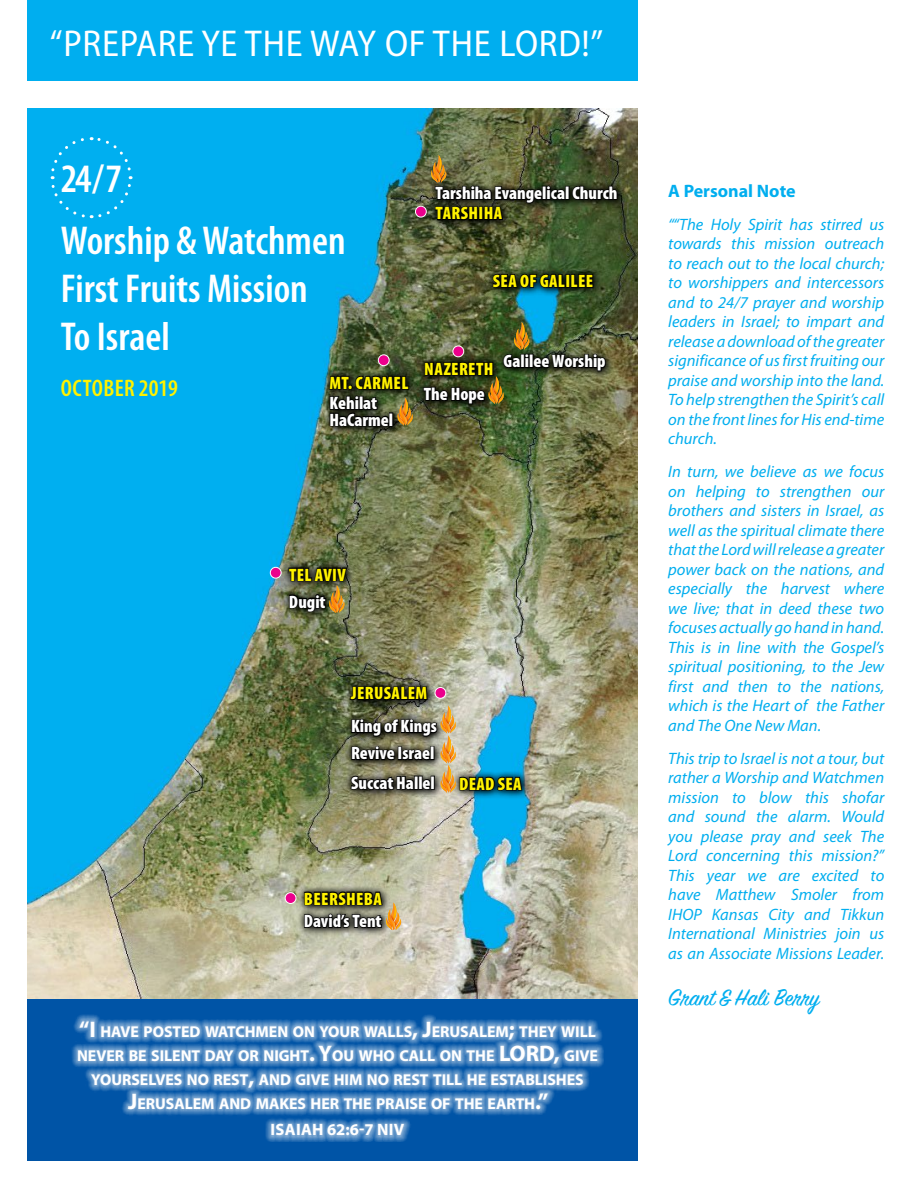
<style>
.page{position:relative;width:918px;height:1188px;background:#fff}
.page>*{position:absolute;margin:0;border:0;box-sizing:border-box;transform-origin:0 0}
.t1{font:600 condensed 40.5px/61.5px "Myriad Pro";color:#fff}
.t2{font:semi-condensed 37.5px "Myriad Pro";letter-spacing:.02em;color:#fff}
.t3{font:25.5px "Sign Painter House Script";color:#00aeef}
.t4{font:600 condensed 24px "Myriad Pro";letter-spacing:.02em;color:#fff200}
.t5{font:900 condensed 18px/29.5px "Myriad Pro";color:#fff}
.t6{font:900 condensed 18px "Myriad Pro";letter-spacing:.02em;color:#fff200}
.t7{font:700 18px "Myriad Pro";color:#00aeef}
.t8{font:italic 16.5px/19.5px "Myriad Pro";color:#00aeef;text-align:justify}
.t9{font:700 16.5px "Myriad Pro";letter-spacing:.02em;color:#fff}
.t10{font:700 15.75px/24px "Myriad Pro";color:#fff}
.s1{font-size:22.5px}
</style>
<div class="page">
<img style="left:27px;top:108px;width:610px;height:891px">
<div style="left:27px;top:0;width:610px;height:81px;background:#00aeef"></div>
<div style="left:27px;top:999px;width:610px;height:162px;background:#0054a6"></div>
<svg style="left:72px;top:1014px;width:532px;height:128px"></svg>
<svg style="left:487px;top:268px;width:116px;height:29px"></svg>
<div style="left:487px;top:267px;width:112px;height:26px;background:#000;opacity:.7"></div>
<svg style="left:491px;top:256px;width:103px;height:33px;background:#293a21"></svg>
<svg style="left:618px;top:180px;width:10px;height:33px"></svg>
<div style="left:429px;top:180px;width:194px;height:29px;background:#000;opacity:.7"></div>
<div style="left:345px;top:680px;width:88px;height:26px;background:#000;opacity:.7"></div>
<svg style="left:607px;top:349px;width:9px;height:33px"></svg>
<div style="left:497px;top:348px;width:115px;height:29px;background:#000;opacity:.7"></div>
<div style="left:298px;top:885px;width:90px;height:26px;background:#000;opacity:.7"></div>
<div style="left:345px;top:713px;width:98px;height:30px;background:#000;opacity:.7"></div>
<svg style="left:454px;top:771px;width:78px;height:29px"></svg>
<div style="left:453px;top:770px;width:75px;height:26px;background:#000;opacity:.7"></div>
<div style="left:345px;top:740px;width:95px;height:26px;background:#000;opacity:.7"></div>
<svg style="left:345px;top:793px;width:100px;height:6px"></svg>
<div style="left:345px;top:770px;width:96px;height:25px;background:#000;opacity:.7"></div>
<div style="left:298px;top:908px;width:90px;height:26px;background:#000;opacity:.7"></div>
<svg style="left:413px;top:370px;width:6px;height:29px"></svg>
<div style="left:324px;top:369px;width:91px;height:26px;background:#000;opacity:.7"></div>
<div style="left:323px;top:390px;width:76px;height:42px;background:#000;opacity:.7"></div>
<svg style="left:418px;top:410px;width:77px;height:5px"></svg>
<div style="left:417px;top:381px;width:74px;height:29px;background:#000;opacity:.7"></div>
<svg style="left:429px;top:224px;width:84px;height:6px"></svg>
<div style="left:429px;top:200px;width:80px;height:26px;background:#000;opacity:.7"></div>
<svg style="left:283px;top:561px;width:74px;height:30px"></svg>
<div style="left:283px;top:561px;width:69px;height:26px;background:#000;opacity:.7"></div>
<div style="left:419px;top:355px;width:80px;height:26px;background:#000;opacity:.7"></div>
<svg style="left:284px;top:588px;width:52px;height:34px"></svg>
<div style="left:283px;top:589px;width:49px;height:29px;background:#000;opacity:.7"></div>
<div style="left:49px;top:136px;width:84px;height:84px;background:#00aff0"></div>
<div style="left:285px;top:893px;width:11px;height:11px;background:#ec008c;border-radius:50%"></div>
<div style="left:285px;top:892px;width:11px;height:12px;border:1px solid #fff;border-radius:50%"></div>
<div style="left:415px;top:206px;width:11px;height:11px;background:#ec008c;border-radius:50%"></div>
<div style="left:415px;top:206px;width:12px;height:11px;border:1px solid #fff;border-radius:50%"></div>
<div style="left:270px;top:567px;width:11px;height:11px;background:#ec008c;border-radius:50%"></div>
<div style="left:270px;top:567px;width:12px;height:12px;border:1px solid #fff;border-radius:50%"></div>
<svg style="left:431px;top:155px;width:187px;height:69px;background:#3e4426"></svg>
<svg style="left:328px;top:326px;width:85px;height:119px;background:#40482e"></svg>
<img style="left:423px;top:322px;width:184px;height:91px">
<img style="left:288px;top:550px;width:60px;height:68px">
<img style="left:349px;top:637px;width:174px;height:156px">
<svg style="left:303px;top:874px;width:98px;height:78px;background:#84826d"></svg>
<h2 class="t2" style="left:50px;top:23px;width:555px">“PREPARE YE THE WAY OF THE LORD!”</h2>
<h1 class="t1" style="left:61px;top:149px;width:286px">24/7<br>Worship &amp; Watchmen</h1>
<h1 class="t1" style="left:61px;top:265px;width:249px;line-height:48px">First Fruits Mission<br>To Israel</h1>
<h3 class="t4" style="left:61px;top:375px;width:119px">OCTOBER 2019</h3>
<p class="t6" style="left:330px;top:373px;width:80px">MT. CARMEL</p>
<p class="t5" style="left:329px;top:395px;width:65px;line-height:16.5px">Kehilat<br>HaCarmel</p>
<p class="t5" style="left:435px;top:179px;width:183px">Tarshiha Evangelical Church</p>
<p class="t6" style="left:436px;top:203px;width:68px">TARSHIHA</p>
<p class="t6" style="left:493px;top:271px;width:102px">SEA OF GALILEE</p>
<p class="t6" style="left:424px;top:359px;width:71px">NAZERETH</p>
<p class="t5" style="left:424px;top:380px;width:63px">The Hope</p>
<p class="t5" style="left:504px;top:347px;width:104px">Galilee Worship</p>
<p class="t6" style="left:289px;top:564px;width:58px">TEL AVIV</p>
<p class="t5" style="left:289px;top:587px;width:38px">Dugit</p>
<p class="t6" style="left:351px;top:683px;width:78px">JERUSALEM</p>
<p class="t5" style="left:351px;top:712px;width:87px">King of Kings</p>
<p class="t5" style="left:351px;top:739px;width:85px">Revive Israel<br>Succat Hallel</p>
<p class="t6" style="left:459px;top:774px;width:64px">DEAD SEA</p>
<p class="t6" style="left:304px;top:888px;width:79px">BEERSHEBA</p>
<p class="t5" style="left:304px;top:907px;width:79px">David’s Tent</p>
<p class="t10" style="left:77px;top:1020px;width:520px"><span class="s1">“I</span> HAVE POSTED WATCHMEN ON YOUR WALLS<span class="s1">, J</span>ERUSALEM<span class="s1">;</span> THEY WILL<br>NEVER BE SILENT DAY OR NIGHT<span class="s1">. Y</span>OU WHO CALL ON THE <span class="s1">LORD</span></p>
<p class="t10" style="left:554px;top:1044px;width:46px"><span class="s1">,</span> GIVE</p>
<p class="t10" style="left:91px;top:1068px;width:494px">YOURSELVES NO REST<span class="s1">,</span> AND GIVE HIM NO REST TILL HE ESTABLISHES</p>
<p class="t10" style="left:128px;top:1092px;width:422px"><span class="s1">J</span>ERUSALEM AND MAKES HER THE PRAISE OF THE EARTH<span class="s1">.”</span></p>
<p class="t9" style="left:271px;top:1121px;width:135px">ISAIAH 62:6-7 NIV</p>
<p class="t7" style="left:668px;top:181px;width:129px">A Personal Note</p>
<p class="t8" style="left:668px;top:215px;width:218px">““The Holy Spirit has stirred us towards this mission outreach to reach out to the local church; to worshippers and intercessors and to 24/7 prayer and worship leaders in Israel; to impart and release a download of the greater significance of us first fruiting our praise and worship into the land.<br>To help strengthen the Spirit’s call on the front lines for His end-time church.</p>
<p class="t8" style="left:668px;top:463px;width:218px">In turn, we believe as we focus on helping to strengthen our brothers and sisters in Israel, as well as the spiritual climate there that the Lord will release a greater power back on the nations, and especially the harvest where we live; that in deed these two focuses actually go hand in hand.<br>This is in line with the Gospel’s spiritual positioning, to the Jew first and then to the nations, which is the Heart of the Father and The One New Man.</p>
<p class="t8" style="left:668px;top:749px;width:218px">This trip to Israel is not a tour, but rather a Worship and Watchmen mission to blow this shofar and sound the alarm. Would you please pray and seek The Lord concerning this mission?” This year we are excited to have Matthew Smoler from IHOP Kansas City and Tikkun International Ministries join us as an Associate Missions Leader.</p>
<h3 class="t3" style="left:668px;top:981px;width:153px">Grant &amp; Hali Berry</h3>
</div>
